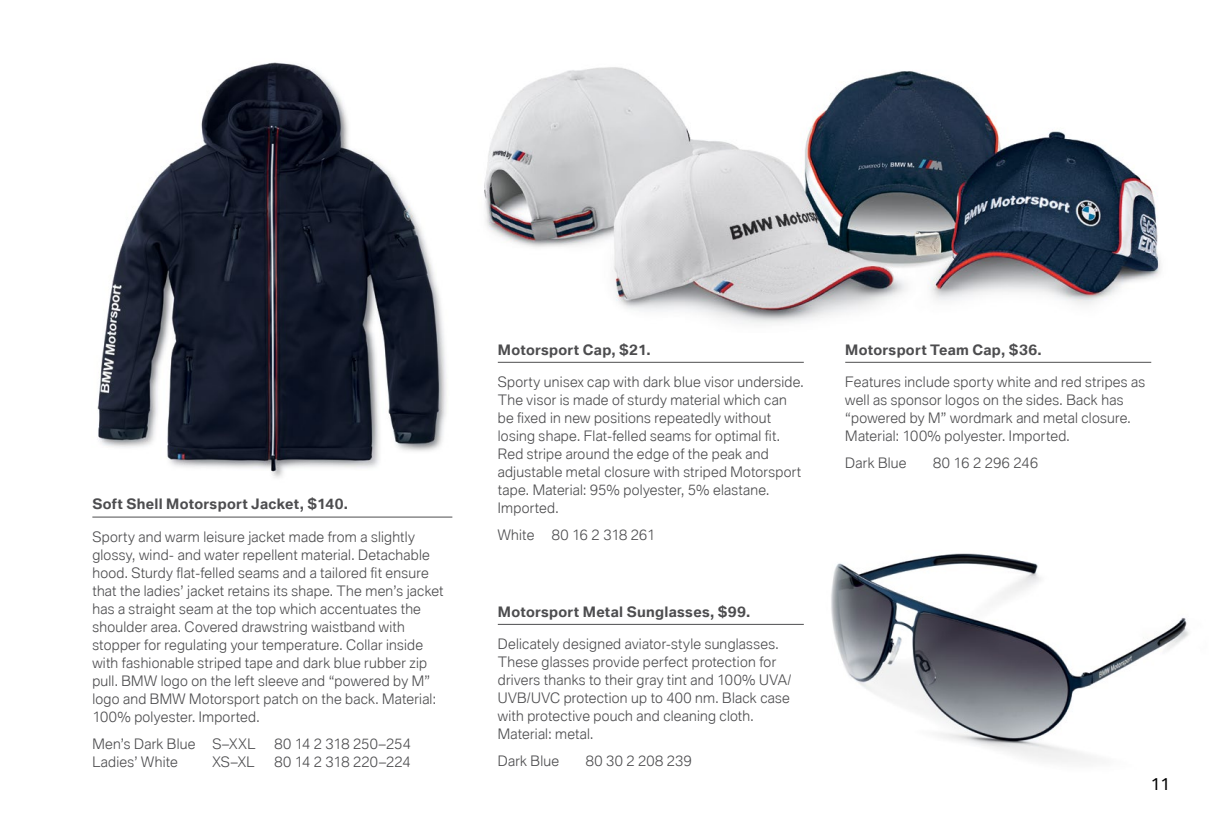
<style>
.page{position:relative;width:1224px;height:828px;background:#fff}
.page>*{position:absolute;margin:0;border:0;box-sizing:border-box;transform-origin:0 0}
.Main_Text{font:16px "BMW Type Global Pro";color:#000}
.t1{font:300 14px/18px "BMW Type Global Pro";letter-spacing:.02em;color:#4d4d4f}
.t2{font:700 14px "BMW Type Global Pro";letter-spacing:.02em;color:#4d4d4f}
</style>
<div class="page">
<img style="left:92px;top:62px;width:361px;height:456px">
<hr style="left:92px;top:517px;width:360px;height:1px;background:#4d4d4f">
<hr style="left:498px;top:624px;width:306px;height:1px;background:#4d4d4f">
<img style="left:484px;top:67px;width:677px;height:257px">
<img style="left:831px;top:553px;width:358px;height:209px">
<hr style="left:498px;top:362px;width:306px;height:1px;background:#4d4d4f">
<hr style="left:845px;top:362px;width:306px;height:1px;background:#4d4d4f">
<p class="t2" style="left:92px;top:496px;width:257px">Soft Shell Motorsport Jacket, $140.</p>
<p class="t1" style="left:92px;top:529px;width:353px">Sporty and warm leisure jacket made from a slightly glossy, wind- and water repellent material. Detachable hood. Sturdy flat-felled seams and a tailored fit ensure that the ladies’ jacket retains its shape. The men’s jacket has a straight seam at the top which accentuates the shoulder area. Covered drawstring waistband with stopper for regulating your temperature. Collar inside with fashionable striped tape and dark blue rubber zip pull. BMW logo on the left sleeve and “powered by M” logo and BMW Motorsport patch on the back. Material:<br>100% polyester. Imported.</p>
<p class="t1" style="left:92px;top:736px;width:165px">Men’s Dark Blue S–XXL</p>
<p class="t1" style="left:274px;top:736px;width:138px">80 14 2 318 250–254</p>
<p class="t1" style="left:92px;top:754px;width:87px">Ladies’ White</p>
<p class="t1" style="left:212px;top:754px;width:44px">XS–XL</p>
<p class="t1" style="left:274px;top:754px;width:138px">80 14 2 318 220–224</p>
<p class="t2" style="left:498px;top:342px;width:155px">Motorsport Cap, $21.</p>
<p class="t1" style="left:498px;top:374px;width:307px">Sporty unisex cap with dark blue visor underside.<br>The visor is made of sturdy material which can be fixed in new positions repeatedly without losing shape. Flat-felled seams for optimal fit.<br>Red stripe around the edge of the peak and adjustable metal closure with striped Motorsport tape. Material: 95% polyester, 5% elastane.<br>Imported.</p>
<p class="t1" style="left:498px;top:527px;width:159px">White 80 16 2 318 261</p>
<p class="t2" style="left:498px;top:604px;width:254px">Motorsport Metal Sunglasses, $99.</p>
<p class="t1" style="left:498px;top:636px;width:295px">Delicately designed aviator-style sunglasses.<br>These glasses provide perfect protection for drivers thanks to their gray tint and 100% UVA/ UVB/UVC protection up to 400 nm. Black case with protective pouch and cleaning cloth.<br>Material: metal.</p>
<p class="t1" style="left:498px;top:753px;width:63px">Dark Blue</p>
<p class="t1" style="left:586px;top:753px;width:107px">80 30 2 208 239</p>
<p class="t2" style="left:845px;top:342px;width:198px">Motorsport Team Cap, $36.</p>
<p class="t1" style="left:845px;top:374px;width:302px">Features include sporty white and red stripes as well as sponsor logos on the sides. Back has “powered by M” wordmark and metal closure.<br>Material: 100% polyester. Imported.</p>
<p class="t1" style="left:845px;top:455px;width:63px">Dark Blue</p>
<p class="t1" style="left:933px;top:455px;width:106px">80 16 2 296 246</p>
<p class="Main_Text" style="left:1151px;top:772px;width:21px">11</p>
</div>
